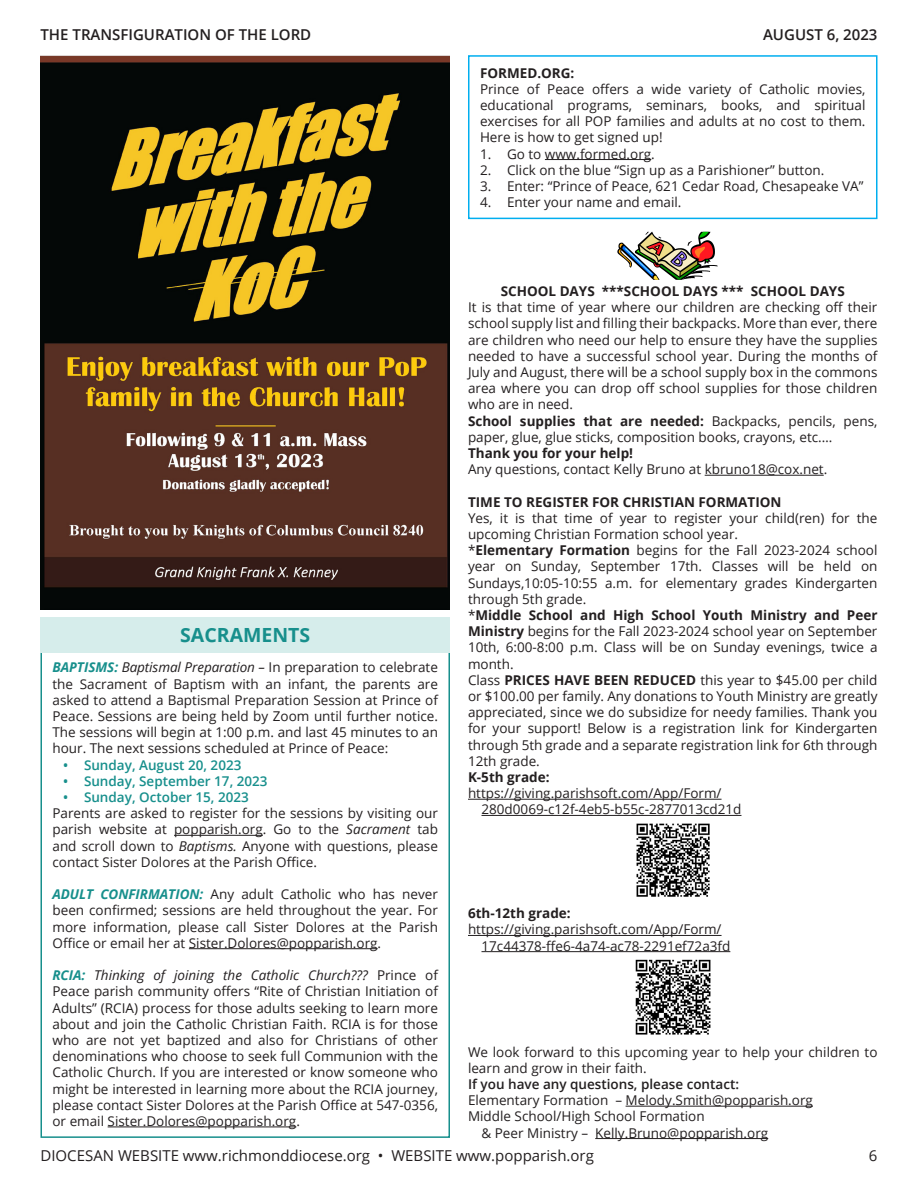
<style>
.page{position:relative;width:918px;height:1188px;background:#fff}
.page>*{position:absolute;margin:0;border:0;box-sizing:border-box;transform-origin:0 0}
.t1{font:700 19.5px "Open Sans";color:#178f8c}
.t2{font:15px "Open Sans";color:#231f20}
.t3{font:600 15px "Open Sans";color:#231f20}
.t4{font:13.5px/16.2px "Open Sans";color:#231f20;text-align:justify}
.t5{font:700 13.5px "Open Sans";color:#231f20}
.t6{font:600 13.5px "Open Sans";color:#178f8c}
.t7{font:600 13.5px "Open Sans";color:#231f20}
.s1{font-weight:700;font-style:italic;color:#178f8c}
.s2{font-style:italic}
.s3{font-weight:700}
</style>
<div class="page">
<hr style="left:174px;top:835px;width:89px;height:1px;background:#231f20">
<hr style="left:189px;top:948px;width:189px;height:1px;background:#231f20">
<hr style="left:108px;top:1127px;width:188px;height:1px;background:#231f20">
<div style="left:40px;top:650px;width:410px;height:488px;border:2px solid #178f8c"></div>
<div style="left:40px;top:617px;width:410px;height:36px;background:#d6edeb"></div>
<hr style="left:705px;top:475px;width:119px;height:1px;background:#231f20">
<hr style="left:468px;top:799px;width:254px;height:1px;background:#231f20">
<hr style="left:482px;top:815px;width:259px;height:1px;background:#231f20">
<hr style="left:468px;top:935px;width:254px;height:1px;background:#231f20">
<hr style="left:482px;top:951px;width:248px;height:1px;background:#231f20">
<hr style="left:626px;top:1106px;width:187px;height:1px;background:#231f20">
<hr style="left:595px;top:1138px;width:173px;height:1px;background:#231f20">
<svg style="left:617px;top:232px;width:101px;height:48px"></svg>
<img style="left:636px;top:823px;width:74px;height:74px">
<img style="left:635px;top:959px;width:76px;height:76px">
<img style="left:40px;top:55px;width:410px;height:555px">
<hr style="left:545px;top:159px;width:106px;height:1px;background:#231f20">
<div style="left:468px;top:55px;width:410px;height:164px;border:2px solid #00aeef"></div>
<p class="t3" style="left:40px;top:25px;width:272px">THE TRANSFIGURATION OF THE LORD</p>
<p class="t3" style="left:763px;top:25px;width:116px">AUGUST 6, 2023</p>
<p class="t5" style="left:480px;top:63px;width:96px">FORMED.ORG:</p>
<p class="t4" style="left:480px;top:80px;width:387px">Prince of Peace offers a wide variety of Catholic movies, educational programs, seminars, books, and spiritual exercises for all POP families and adults at no cost to them.<br>Here is how to get signed up!</p>
<p class="t4" style="left:480px;top:145px;width:176px">1. Go to www.formed.org.</p>
<p class="t4" style="left:480px;top:161px;width:346px">2. Click on the blue “Sign up as a Parishioner” button.</p>
<p class="t4" style="left:480px;top:178px;width:385px">3. Enter: “Prince of Peace, 621 Cedar Road, Chesapeake VA”</p>
<p class="t4" style="left:480px;top:194px;width:203px">4. Enter your name and email.</p>
<p class="t1" style="left:180px;top:622px;width:132px">SACRAMENTS</p>
<p class="t4" style="left:52px;top:659px;width:387px"><span class="s1">BAPTISMS:</span> <span class="s2">Baptismal Preparation –</span> In preparation to celebrate the Sacrament of Baptism with an infant, the parents are asked to attend a Baptismal Preparation Session at Prince of Peace. Sessions are being held by Zoom until further notice.<br>The sessions will begin at 1:00 p.m. and last 45 minutes to an hour. The next sessions scheduled at Prince of Peace:</p>
<p class="t6" style="left:63px;top:755px;width:180px">• Sunday, August 20, 2023</p>
<p class="t6" style="left:63px;top:772px;width:206px">• Sunday, September 17, 2023</p>
<p class="t6" style="left:63px;top:788px;width:187px">• Sunday, October 15, 2023</p>
<p class="t4" style="left:52px;top:805px;width:387px">Parents are asked to register for the sessions by visiting our parish website at popparish.org. Go to the <span class="s2">Sacrament</span> tab and scroll down to <span class="s2">Baptisms.</span> Anyone with questions, please contact Sister Dolores at the Parish Office.</p>
<p class="t4" style="left:52px;top:886px;width:387px"><span class="s1">ADULT CONFIRMATION:</span> Any adult Catholic who has never been confirmed; sessions are held throughout the year. For more information, please call Sister Dolores at the Parish Office or email her at Sister.Dolores@popparish.org.</p>
<p class="t4" style="left:52px;top:967px;width:387px"><span class="s1">RCIA:</span> <span class="s2">Thinking of joining the Catholic Church???</span> Prince of Peace parish community offers “Rite of Christian Initiation of Adults” (RCIA) process for those adults seeking to learn more about and join the Catholic Christian Faith. RCIA is for those who are not yet baptized and also for Christians of other denominations who choose to seek full Communion with the Catholic Church. If you are interested or know someone who might be interested in learning more about the RCIA journey, please contact Sister Dolores at the Parish Office at 547-0356, or email Sister.Dolores@popparish.org.</p>
<p class="t5" style="left:501px;top:282px;width:346px">SCHOOL DAYS ***SCHOOL DAYS *** SCHOOL DAYS</p>
<p class="t4" style="left:468px;top:299px;width:411px">It is that time of year where our children are checking off their school supply list and filling their backpacks. More than ever, there are children who need our help to ensure they have the supplies needed to have a successful school year. During the months of July and August, there will be a school supply box in the commons area where you can drop off school supplies for those children who are in need.</p>
<p class="t4" style="left:468px;top:412px;width:411px"><span class="s3">School supplies that are needed:</span> Backpacks, pencils, pens, paper, glue, glue sticks, composition books, crayons, etc.…</p>
<p class="t5" style="left:468px;top:444px;width:167px">Thank you for your help!</p>
<p class="t4" style="left:468px;top:461px;width:361px">Any questions, contact Kelly Bruno at kbruno18@cox.net.</p>
<p class="t5" style="left:468px;top:492px;width:315px">TIME TO REGISTER FOR CHRISTIAN FORMATION</p>
<p class="t4" style="left:468px;top:509px;width:411px">Yes, it is that time of year to register your child(ren) for the upcoming Christian Formation school year.</p>
<p class="t4" style="left:468px;top:542px;width:411px">*<span class="s3">Elementary Formation</span> begins for the Fall 2023-2024 school year on Sunday, September 17th. Classes will be held on Sundays,10:05-10:55 a.m. for elementary grades Kindergarten through 5th grade.</p>
<p class="t4" style="left:468px;top:607px;width:411px">*<span class="s3">Middle School and High School Youth Ministry and Peer Ministry</span> begins for the Fall 2023-2024 school year on September 10th, 6:00-8:00 p.m. Class will be on Sunday evenings, twice a month.</p>
<p class="t4" style="left:468px;top:671px;width:411px">Class <span class="s3">PRICES HAVE BEEN REDUCED</span> this year to $45.00 per child or $100.00 per family. Any donations to Youth Ministry are greatly appreciated, since we do subsidize for needy families. Thank you for your support! Below is a registration link for Kindergarten through 5th grade and a separate registration link for 6th through 12th grade.</p>
<p class="t5" style="left:468px;top:768px;width:83px">K-5th grade:</p>
<p class="t4" style="left:468px;top:785px;width:255px">https://giving.parishsoft.com/App/Form/</p>
<p class="t4" style="left:482px;top:801px;width:262px">280d0069-c12f-4eb5-b55c-2877013cd21d</p>
<p class="t5" style="left:468px;top:904px;width:104px">6th-12th grade:</p>
<p class="t4" style="left:468px;top:921px;width:255px">https://giving.parishsoft.com/App/Form/</p>
<p class="t4" style="left:482px;top:937px;width:250px">17c44378-ffe6-4a74-ac78-2291ef72a3fd</p>
<p class="t4" style="left:468px;top:1043px;width:411px">We look forward to this upcoming year to help your children to learn and grow in their faith.</p>
<p class="t7" style="left:468px;top:1075px;width:273px">If you have any questions, please contact:</p>
<p class="t4" style="left:468px;top:1092px;width:346px">Elementary Formation – Melody.Smith@popparish.org</p>
<p class="t4" style="left:468px;top:1108px;width:238px">Middle School/High School Formation</p>
<p class="t4" style="left:482px;top:1124px;width:288px">&amp; Peer Ministry – Kelly.Bruno@popparish.org</p>
<p class="t2" style="left:40px;top:1146px;width:555px">DIOCESAN WEBSITE www.richmonddiocese.org • WEBSITE www.popparish.org</p>
<p class="t2" style="left:869px;top:1146px;width:10px">6</p>
</div>
